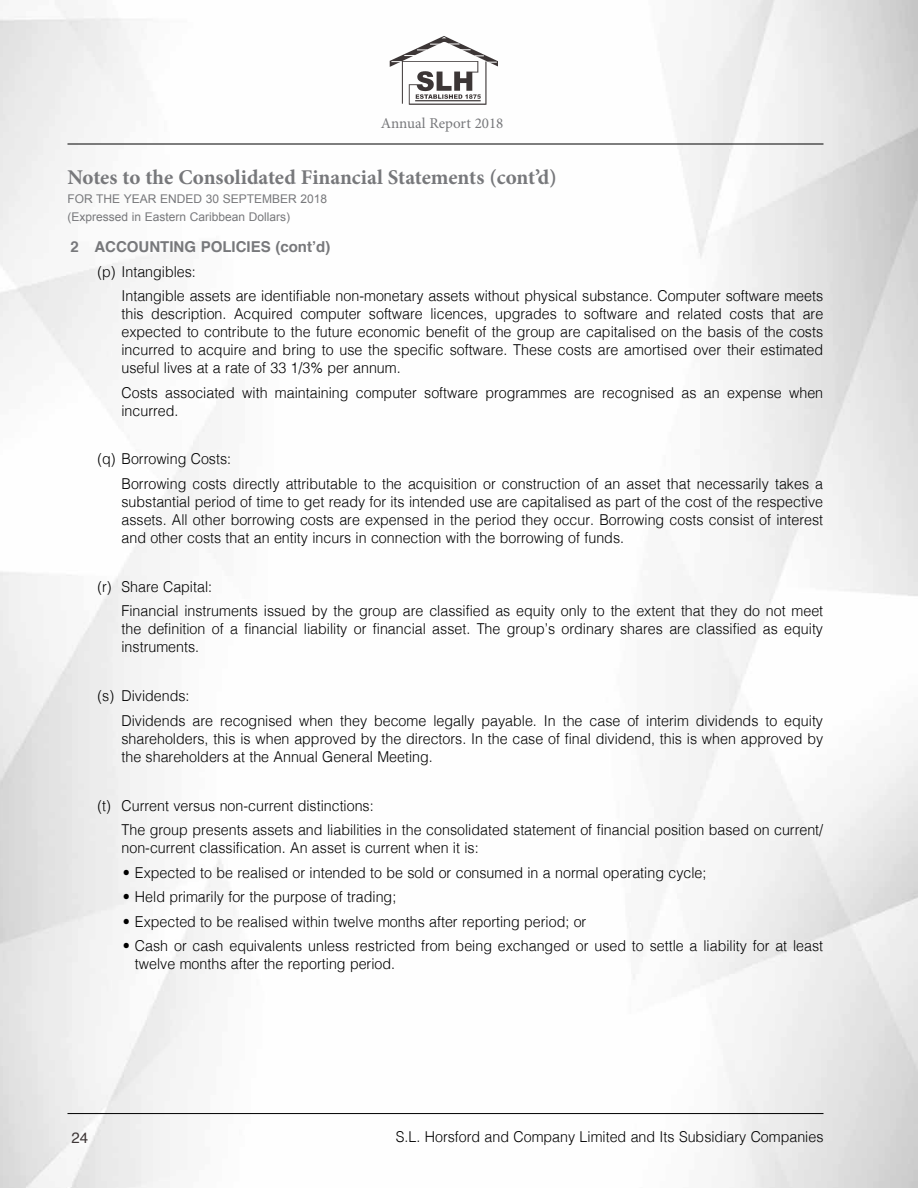
<style>
.page{position:relative;width:918px;height:1188px;background:#fff}
.page>*{position:absolute;margin:0;border:0;box-sizing:border-box;transform-origin:0 0}
.t1{font:700 21px "Minion Pro";color:#77787b}
.t2{font:300 15px/18px "Helvetica";color:#000;scale:.95 1}
.t3{font:700 15px "Helvetica";color:#77787b}
.t4{font:15px "Minion Pro";color:#77787b}
.t5{font:15px "Helvetica";color:#3e3737}
.t6{font:12px/18px "Arial";color:#77787b}
</style>
<div class="page">
<svg style="left:390px;top:36px;width:108px;height:69px"></svg>
<hr style="left:68px;top:144px;width:756px;height:1px;background:#000">
<hr style="left:68px;top:1113px;width:756px;height:1px;background:#000">
<p class="t4" style="left:381px;top:113px;width:124px">Annual Report 2018</p>
<h1 class="t1" style="left:68px;top:163px;width:491px">Notes to the Consolidated Financial Statements (cont’d)</h1>
<p class="t6" style="left:68px;top:190px;width:261px">FOR THE YEAR ENDED 30 SEPTEMBER 2018 (Expressed in Eastern Caribbean Dollars)</p>
<p class="t3" style="left:70px;top:235px;width:261px">2 ACCOUNTING POLICIES (cont’d)</p>
<p class="t2" style="left:121px;top:258px;width:740px;line-height:24.5px;text-indent:-24px">(p) Intangibles:<br>Intangible assets are identifiable non-monetary assets without physical substance. Computer software meets</p>
<p class="t2" style="left:121px;top:304px;width:740px;text-align:justify">this description. Acquired computer software licences, upgrades to software and related costs that are expected to contribute to the future economic benefit of the group are capitalised on the basis of the costs incurred to acquire and bring to use the specific software. These costs are amortised over their estimated useful lives at a rate of 33 1/3% per annum.</p>
<p class="t2" style="left:121px;top:382px;width:740px">Costs associated with maintaining computer software programmes are recognised as an expense when incurred.</p>
<p class="t2" style="left:121px;top:446px;width:740px;line-height:24.5px;text-indent:-24px">(q) Borrowing Costs:<br>Borrowing costs directly attributable to the acquisition or construction of an asset that necessarily takes a</p>
<p class="t2" style="left:121px;top:492px;width:740px;text-align:justify">substantial period of time to get ready for its intended use are capitalised as part of the cost of the respective assets. All other borrowing costs are expensed in the period they occur. Borrowing costs consist of interest and other costs that an entity incurs in connection with the borrowing of funds.</p>
<p class="t2" style="left:121px;top:573px;width:740px;line-height:24.5px;text-indent:-24px">(r) Share Capital:<br>Financial instruments issued by the group are classified as equity only to the extent that they do not meet</p>
<p class="t2" style="left:121px;top:619px;width:740px">the definition of a financial liability or financial asset. The group’s ordinary shares are classified as equity instruments.</p>
<p class="t2" style="left:121px;top:683px;width:740px;line-height:24.5px;text-indent:-24px">(s) Dividends:<br>Dividends are recognised when they become legally payable. In the case of interim dividends to equity</p>
<p class="t2" style="left:121px;top:728px;width:740px">shareholders, this is when approved by the directors. In the case of final dividend, this is when approved by the shareholders at the Annual General Meeting.</p>
<p class="t2" style="left:121px;top:792px;width:740px;line-height:24.5px;text-indent:-24px">(t) Current versus non-current distinctions:<br>The group presents assets and liabilities in the consolidated statement of financial position based on current/</p>
<p class="t2" style="left:121px;top:838px;width:378px">non-current classification. An asset is current when it is:</p>
<p class="t2" style="left:123px;top:862px;width:616px">• Expected to be realised or intended to be sold or consumed in a normal operating cycle;</p>
<p class="t2" style="left:123px;top:887px;width:289px">• Held primarily for the purpose of trading;</p>
<p class="t2" style="left:123px;top:911px;width:489px">• Expected to be realised within twelve months after reporting period; or</p>
<p class="t2" style="left:135px;top:936px;width:726px;text-indent:-12px">• Cash or cash equivalents unless restricted from being exchanged or used to settle a liability for at least twelve months after the reporting period.</p>
<p class="t5" style="left:72px;top:1126px;width:18px">24</p>
<p class="t2" style="left:396px;top:1127px;width:452px">S.L. Horsford and Company Limited and Its Subsidiary Companies</p>
</div>
